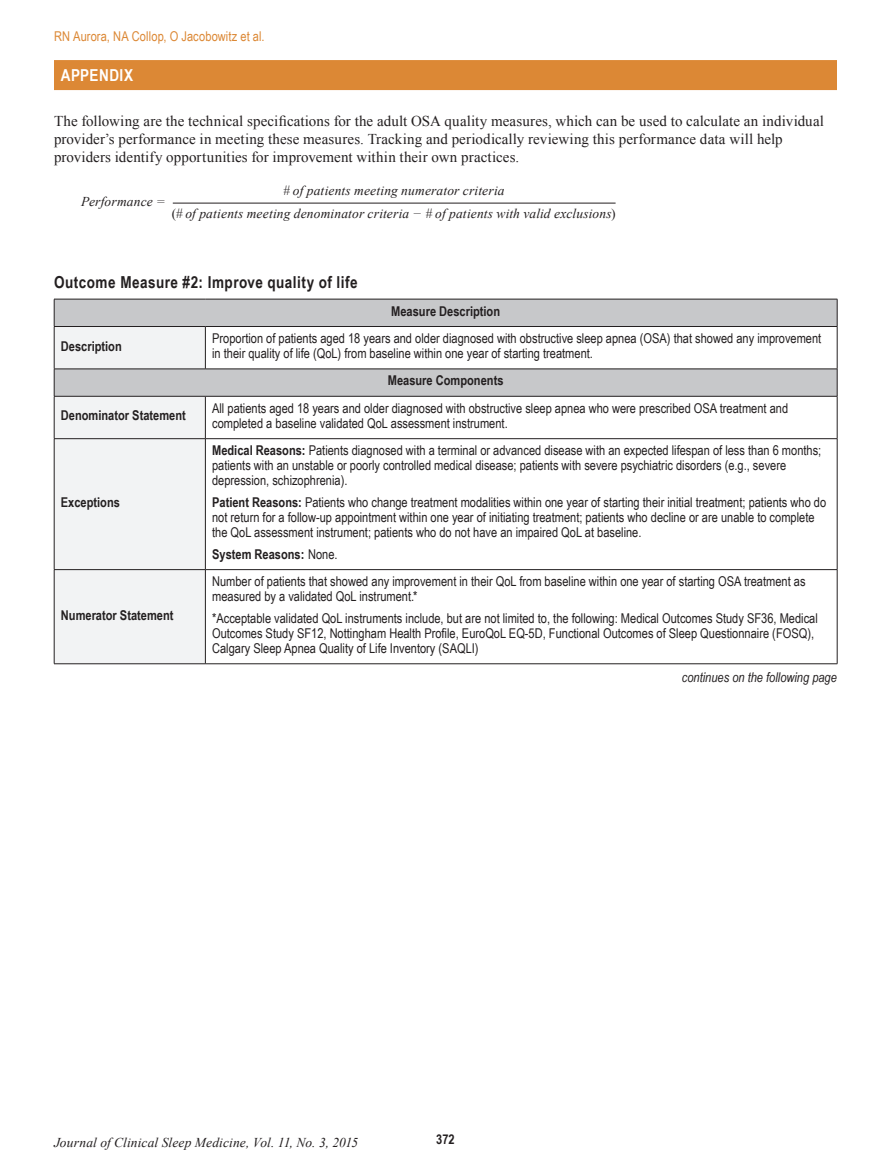
<style>
.page{position:relative;width:891px;height:1175px;background:#fff}
.page>*{position:absolute;margin:0;border:0;box-sizing:border-box;transform-origin:0 0}
.t1{font:700 16.5px "Arial Narrow";letter-spacing:.03em;color:#231f20}
.t2{font:700 16.5px "Arial Narrow";letter-spacing:.03em;color:#fff}
.t3{font:15px/18px "Times New Roman";letter-spacing:.005em;color:#231f20}
.t4{font:13.5px/15px "Arial Narrow";color:#231f20}
.t5{font:italic 13.5px/23px "Times New Roman";letter-spacing:.01em;color:#231f20;text-align:center}
.t6{font:700 13.5px "Arial Narrow";color:#231f20}
.t7{font:13.5px "Arial Narrow";letter-spacing:.01em;color:#dc8835}
.t8{font:italic 13.5px "Arial Narrow";color:#231f20}
.s1{font-style:normal}
.s2{font-weight:700}
.s3{font-weight:400}
</style>
<div class="page">
<svg style="left:55px;top:300px;width:782px;height:96px;fill:#c7c8ca"></svg>
<svg style="left:55px;top:327px;width:150px;height:336px;fill:#f2f3f4"></svg>
<hr style="left:54px;top:299px;width:151px;height:1px;background:#231f20">
<svg style="left:54px;top:299px;width:1px;height:27px"></svg>
<hr style="left:205px;top:299px;width:632px;height:1px;background:#231f20">
<svg style="left:837px;top:299px;width:1px;height:27px"></svg>
<hr style="left:54px;top:326px;width:151px;height:1px;background:#231f20">
<hr style="left:54px;top:327px;width:1px;height:42px;background:#231f20">
<hr style="left:205px;top:326px;width:632px;height:1px;background:#231f20">
<hr style="left:205px;top:327px;width:1px;height:42px;background:#231f20">
<hr style="left:837px;top:327px;width:1px;height:42px;background:#231f20">
<hr style="left:54px;top:396px;width:1px;height:42px;background:#231f20">
<hr style="left:205px;top:396px;width:1px;height:42px;background:#231f20">
<hr style="left:837px;top:396px;width:1px;height:42px;background:#231f20">
<hr style="left:54px;top:438px;width:151px;height:1px;background:#231f20">
<hr style="left:54px;top:439px;width:1px;height:130px;background:#231f20">
<hr style="left:205px;top:438px;width:632px;height:1px;background:#231f20">
<hr style="left:205px;top:439px;width:1px;height:130px;background:#231f20">
<hr style="left:837px;top:439px;width:1px;height:130px;background:#231f20">
<hr style="left:54px;top:569px;width:151px;height:1px;background:#231f20">
<hr style="left:54px;top:570px;width:1px;height:93px;background:#231f20">
<hr style="left:205px;top:569px;width:632px;height:1px;background:#231f20">
<hr style="left:205px;top:570px;width:1px;height:93px;background:#231f20">
<hr style="left:837px;top:570px;width:1px;height:93px;background:#231f20">
<hr style="left:54px;top:663px;width:151px;height:1px;background:#231f20">
<hr style="left:205px;top:663px;width:632px;height:1px;background:#231f20">
<hr style="left:54px;top:368px;width:151px;height:1px;background:#231f20">
<svg style="left:54px;top:369px;width:1px;height:27px"></svg>
<hr style="left:205px;top:368px;width:632px;height:1px;background:#231f20">
<svg style="left:837px;top:369px;width:1px;height:27px"></svg>
<hr style="left:54px;top:396px;width:151px;height:1px;background:#231f20">
<hr style="left:205px;top:396px;width:632px;height:1px;background:#231f20">
<div style="left:54px;top:60px;width:783px;height:30px;background:#dc8835"></div>
<hr style="left:173px;top:203px;width:443px;height:1px;background:#231f20">
<p class="t7" style="left:54px;top:26px;width:212px">RN Aurora, NA Collop, O Jacobowitz et al.</p>
<p class="t2" style="left:61px;top:63px;width:74px">APPENDIX</p>
<p class="t3" style="left:54px;top:112px;width:772px">The following are the technical specifications for the adult OSA quality measures, which can be used to calculate an individual provider’s performance in meeting these measures. Tracking and periodically reviewing this performance data will help providers identify opportunities for improvement within their own practices.</p>
<p class="t5" style="left:81px;top:190px;width:86px">Performance =</p>
<p class="t5" style="left:172px;top:179px;width:445px"># of patients meeting numerator criteria<br><span class="s1">(</span># of patients meeting denominator criteria − # of patients with valid exclusions<span class="s1">)</span></p>
<p class="t1" style="left:54px;top:270px;width:305px">Outcome Measure #2: Improve quality of life</p>
<p class="t6" style="left:391px;top:301px;width:110px">Measure Description</p>
<p class="t6" style="left:61px;top:335px;width:62px">Description</p>
<p class="t4" style="left:212px;top:330px;width:611px">Proportion of patients aged 18 years and older diagnosed with obstructive sleep apnea (OSA) that showed any improvement in their quality of life (QoL) from baseline within one year of starting treatment.</p>
<p class="t6" style="left:388px;top:370px;width:117px">Measure Components</p>
<p class="t6" style="left:61px;top:405px;width:126px">Denominator Statement</p>
<p class="t4" style="left:212px;top:400px;width:578px">All patients aged 18 years and older diagnosed with obstructive sleep apnea who were prescribed OSA treatment and completed a baseline validated QoL assessment instrument.</p>
<p class="t6" style="left:61px;top:492px;width:61px">Exceptions</p>
<p class="t6" style="left:61px;top:604px;width:114px">Numerator Statement</p>
<p class="t4" style="left:212px;top:442px;width:611px"><span class="s2">Medical Reasons:</span> Patients diagnosed with a terminal or advanced disease with an expected lifespan of less than 6 months; patients with an unstable or poorly controlled medical disease; patients with severe psychiatric disorders (e.g., severe depression, schizophrenia).</p>
<p class="t4" style="left:212px;top:494px;width:616px"><span class="s2">Patient Reasons:</span> Patients who change treatment modalities within one year of starting their initial treatment; patients who do not return for a follow-up appointment within one year of initiating treatment; patients who decline or are unable to complete the QoL assessment instrument; patients who do not have an impaired QoL at baseline.</p>
<p class="t6" style="left:212px;top:544px;width:127px">System Reasons: <span class="s3">None.</span></p>
<p class="t4" style="left:212px;top:573px;width:595px">Number of patients that showed any improvement in their QoL from baseline within one year of starting OSA treatment as measured by a validated QoL instrument.*</p>
<p class="t4" style="left:212px;top:610px;width:607px">*Acceptable validated QoL instruments include, but are not limited to, the following: Medical Outcomes Study SF36, Medical<br>Outcomes Study SF12, Nottingham Health Profile, EuroQoL EQ-5D, Functional Outcomes of Sleep Questionnaire (FOSQ),<br>Calgary Sleep Apnea Quality of Life Inventory (SAQLI)</p>
<p class="t8" style="left:682px;top:667px;width:157px">continues on the following page</p>
<p class="t5" style="left:54px;top:1130px;width:306px">Journal of Clinical Sleep Medicine, Vol. 11, No. 3, 2015</p>
<p class="t6" style="left:436px;top:1129px;width:20px">372</p>
</div>
